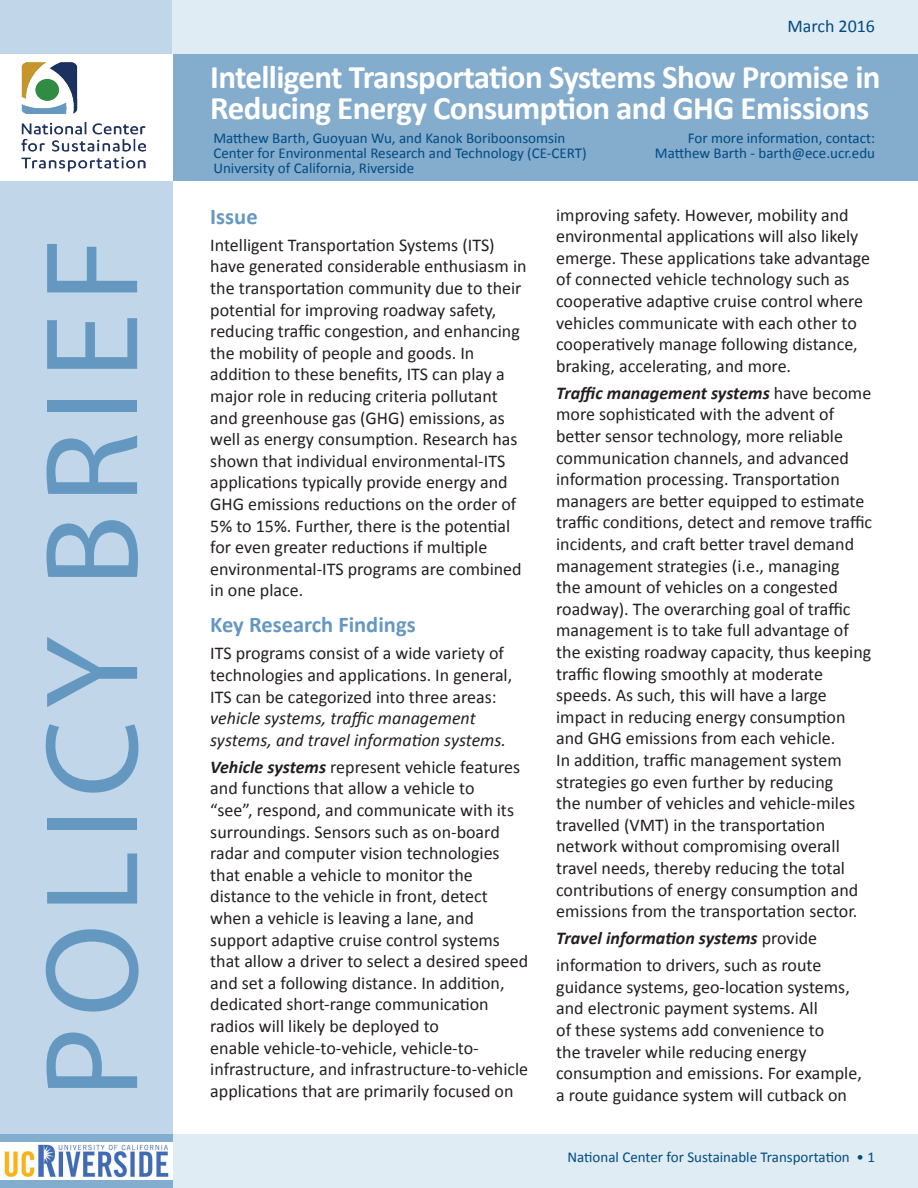
<style>
.page{position:relative;width:918px;height:1188px;background:#fff}
.page>*{position:absolute;margin:0;border:0;box-sizing:border-box;transform-origin:0 0}
.t1{font:133.5px "Myriad Pro";letter-spacing:.08em;color:#6598c1}
.t2{font:700 33px/31.5px "Calibri";letter-spacing:-.02em;color:#fff}
.t3{font:700 22.5px "Calibri";color:#6598c1}
.t4{font:18px/21.6px "Calibri";color:#231f20}
.t5{font:italic 18px/21.6px "Calibri";color:#231f20}
.t6{font:18px "Calibri";color:#004b84}
.t7{font:15px/15px "Calibri";color:#004b84}
.s1{font-weight:700;font-style:italic}
</style>
<div class="page">
<div style="left:0;top:0;width:172px;height:1188px;background:#c1d7e9"></div>
<div style="left:173px;top:0;width:745px;height:54px;background:#e0ecf3"></div>
<div style="left:173px;top:1134px;width:745px;height:54px;background:#e0ecf3"></div>
<div style="left:173px;top:54px;width:745px;height:126px;background:#83accd"></div>
<div style="left:0;top:54px;width:173px;height:126px;background:#fff"></div>
<img style="left:21px;top:62px;width:125px;height:110px">
<div style="left:0;top:1134px;width:172px;height:54px;background:#83adce"></div>
<img style="left:0;top:1143px;width:172px;height:36px">
<h1 class="t1" style="left:10px;top:1098px;width:862px;rotate:-90deg">POLICY BRIEF</h1>
<p class="t6" style="left:787px;top:14px;width:89px">March 2016</p>
<h2 class="t2" style="left:210px;top:61px;width:672px">Intelligent Transportation Systems Show Promise in<br>Reducing Energy Consumption and GHG Emissions</h2>
<p class="t7" style="left:213px;top:131px;width:375px">Matthew Barth, Guoyuan Wu, and Kanok Boriboonsomsin<br>Center for Environmental Research and Technology (CE-CERT)<br>University of California, Riverside</p>
<p class="t7" style="left:655px;top:131px;width:222px;text-align:right">For more information, contact:<br>Matthew Barth - barth@ece.ucr.edu</p>
<p class="t3" style="left:210px;top:202px;width:49px">Issue</p>
<p class="t4" style="left:210px;top:234px;width:318px">Intelligent Transportation Systems (ITS) have generated considerable enthusiasm in the transportation community due to their potential for improving roadway safety, reducing traffic congestion, and enhancing the mobility of people and goods. In addition to these benefits, ITS can play a major role in reducing criteria pollutant and greenhouse gas (GHG) emissions, as well as energy consumption. Research has shown that individual environmental-ITS applications typically provide energy and GHG emissions reductions on the order of 5% to 15%. Further, there is the potential for even greater reductions if multiple environmental-ITS programs are combined in one place.</p>
<p class="t3" style="left:210px;top:611px;width:207px">Key Research Findings</p>
<p class="t4" style="left:210px;top:643px;width:303px">ITS programs consist of a wide variety of technologies and applications. In general,<br>ITS can be categorized into three areas:</p>
<p class="t5" style="left:210px;top:707px;width:297px">vehicle systems, traffic management systems, and travel information systems.</p>
<p class="t4" style="left:210px;top:756px;width:319px"><span class="s1">Vehicle systems</span> represent vehicle features and functions that allow a vehicle to<br>“see”, respond, and communicate with its surroundings. Sensors such as on-board radar and computer vision technologies that enable a vehicle to monitor the distance to the vehicle in front, detect when a vehicle is leaving a lane, and support adaptive cruise control systems that allow a driver to select a desired speed and set a following distance. In addition, dedicated short-range communication radios will likely be deployed to<br>enable vehicle-to-vehicle, vehicle-to&shy;infrastructure, and infrastructure-to-vehicle applications that are primarily focused on</p>
<p class="t4" style="left:556px;top:204px;width:315px">improving safety. However, mobility and environmental applications will also likely emerge. These applications take advantage of connected vehicle technology such as cooperative adaptive cruise control where vehicles communicate with each other to cooperatively manage following distance, braking, accelerating, and more.</p>
<p class="t4" style="left:556px;top:382px;width:318px"><span class="s1">Traffic management systems</span> have become more sophisticated with the advent of better sensor technology, more reliable communication channels, and advanced information processing. Transportation managers are better equipped to estimate traffic conditions, detect and remove traffic incidents, and craft better travel demand management strategies (i.e., managing<br>the amount of vehicles on a congested roadway). The overarching goal of traffic management is to take full advantage of the existing roadway capacity, thus keeping traffic flowing smoothly at moderate speeds. As such, this will have a large impact in reducing energy consumption and GHG emissions from each vehicle.<br>In addition, traffic management system strategies go even further by reducing<br>the number of vehicles and vehicle-miles travelled (VMT) in the transportation network without compromising overall travel needs, thereby reducing the total contributions of energy consumption and emissions from the transportation sector.</p>
<p class="t4" style="left:556px;top:925px;width:267px;line-height:27px"><span class="s1">Travel information systems</span> provide information to drivers, such as route</p>
<p class="t4" style="left:556px;top:976px;width:307px">guidance systems, geo-location systems, and electronic payment systems. All<br>of these systems add convenience to<br>the traveler while reducing energy consumption and emissions. For example, a route guidance system will cutback on</p>
<p class="t7" style="left:568px;top:1149px;width:309px">National Center for Sustainable Transportation • 1</p>
</div>
